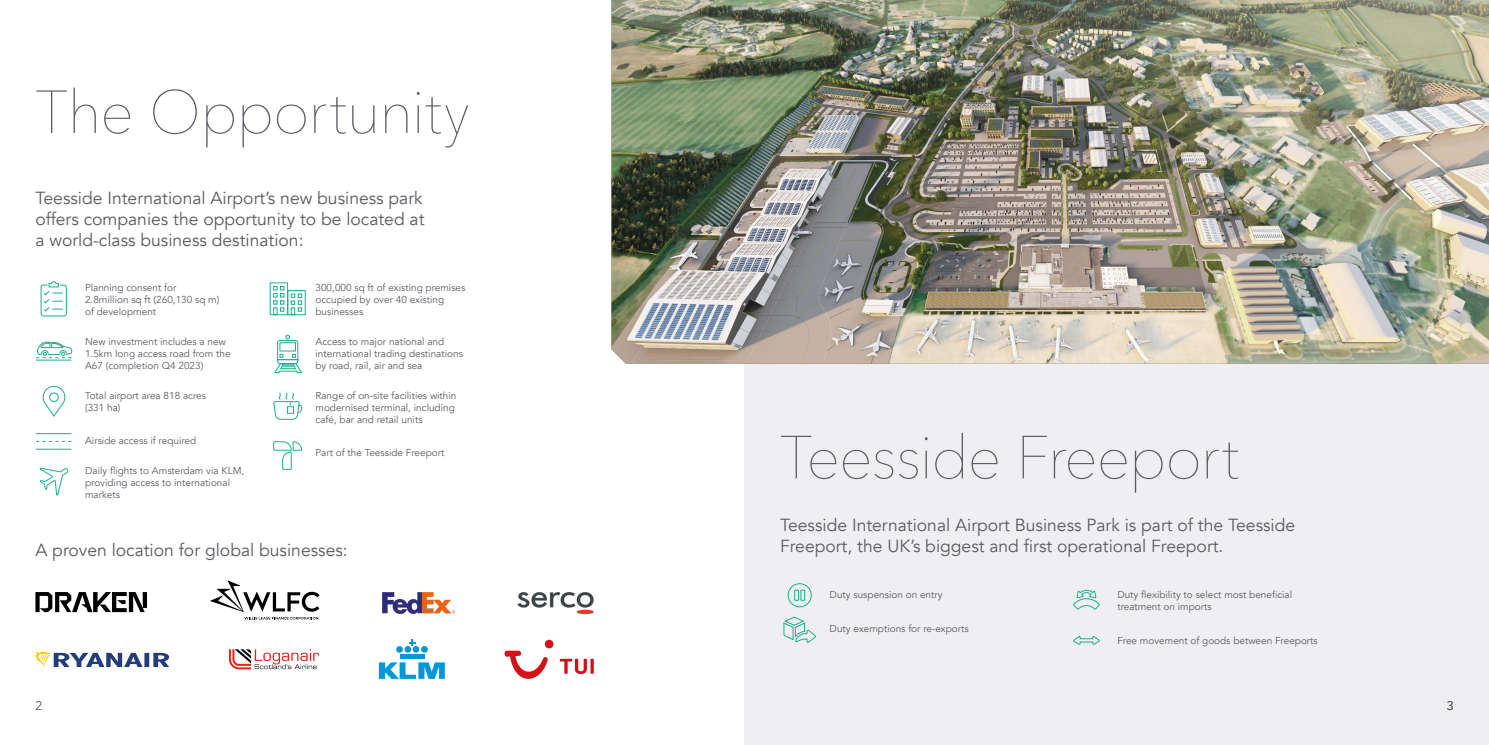
<style>
.page{position:relative;width:1489px;height:745px;background:#fff}
.page>*{position:absolute;margin:0;border:0;box-sizing:border-box;transform-origin:0 0}
.t1{font:200 60px "Avenir Next";letter-spacing:-.02em;color:#5a5c63}
.t2{font:17.5px/21px "Avenir";color:#5a5c63;text-align:justify}
.t3{font:12.5px "Avenir";color:#5a5c63}
.t4{font:10px/12px "Avenir";color:#5a5c63}
</style>
<div class="page">
<div style="left:744px;top:0;width:744px;height:744px;background:#efeff2"></div>
<img style="left:611px;top:0;width:877px;height:363px">
<svg style="left:210px;top:580px;width:109px;height:39px"></svg>
<img style="left:383px;top:592px;width:72px;height:20px">
<img style="left:518px;top:592px;width:76px;height:22px">
<svg style="left:35px;top:592px;width:112px;height:19px"></svg>
<svg style="left:273px;top:441px;width:29px;height:28px"></svg>
<svg style="left:40px;top:281px;width:27px;height:35px"></svg>
<hr style="left:36px;top:433px;width:35px;height:1px;background:#1daf8e">
<hr style="left:36px;top:448px;width:35px;height:1px;background:#1daf8e">
<svg style="left:36px;top:441px;width:35px;height:1px"></svg>
<svg style="left:36px;top:341px;width:36px;height:20px"></svg>
<svg style="left:39px;top:467px;width:29px;height:28px"></svg>
<svg style="left:269px;top:282px;width:37px;height:33px"></svg>
<svg style="left:273px;top:392px;width:29px;height:27px"></svg>
<svg style="left:42px;top:385px;width:23px;height:32px"></svg>
<svg style="left:783px;top:616px;width:33px;height:26px"></svg>
<svg style="left:1073px;top:589px;width:27px;height:20px"></svg>
<svg style="left:787px;top:583px;width:24px;height:24px"></svg>
<svg style="left:1073px;top:636px;width:26px;height:9px"></svg>
<div style="left:400px;top:653px;width:24px;height:5px;background:#0097d9"></div>
<svg style="left:396px;top:645px;width:7px;height:7px"></svg>
<svg style="left:404px;top:645px;width:7px;height:7px"></svg>
<svg style="left:412px;top:645px;width:7px;height:7px"></svg>
<svg style="left:421px;top:645px;width:7px;height:7px"></svg>
<svg style="left:379px;top:662px;width:66px;height:16px"></svg>
<svg style="left:409px;top:639px;width:6px;height:6px"></svg>
<svg style="left:35px;top:651px;width:134px;height:15px"></svg>
<svg style="left:559px;top:658px;width:35px;height:15px"></svg>
<svg style="left:504px;top:650px;width:44px;height:28px"></svg>
<div style="left:545px;top:639px;width:8px;height:9px;background:#d41118;border-radius:50%"></div>
<svg style="left:229px;top:649px;width:90px;height:20px"></svg>
<svg style="left:274px;top:334px;width:28px;height:39px"></svg>
<h1 class="t1" style="left:35px;top:61px;width:435px">The Opportunity</h1>
<h2 class="t2" style="left:35px;top:187px;width:390px">Teesside International Airport’s new business park offers companies the opportunity to be located at a world-class business destination:</h2>
<p class="t4" style="left:85px;top:282px;width:136px">Planning consent for<br>2.8million sq ft (260,130 sq m) of development</p>
<p class="t4" style="left:85px;top:335px;width:147px">New investment includes a new<br>1.5km long access road from the<br>A67 (completion Q4 2023)</p>
<p class="t4" style="left:85px;top:389px;width:122px">Total airport area 818 acres (331 ha)</p>
<p class="t4" style="left:85px;top:434px;width:113px">Airside access if required</p>
<p class="t4" style="left:85px;top:464px;width:161px">Daily flights to Amsterdam via KLM, providing access to international markets</p>
<p class="t4" style="left:315px;top:282px;width:151px">300,000 sq ft of existing premises occupied by over 40 existing businesses</p>
<p class="t4" style="left:315px;top:335px;width:149px">Access to major national and international trading destinations by road, rail, air and sea</p>
<p class="t4" style="left:315px;top:389px;width:142px">Range of on-site facilities within modernised terminal, including café, bar and retail units</p>
<p class="t4" style="left:315px;top:446px;width:130px">Part of the Teesside Freeport</p>
<h2 class="t2" style="left:35px;top:539px;width:314px">A proven location for global businesses:</h2>
<p class="t3" style="left:35px;top:697px;width:8px">2</p>
<h1 class="t1" style="left:780px;top:406px;width:461px">Teesside Freeport</h1>
<h2 class="t2" style="left:780px;top:514px;width:516px">Teesside International Airport Business Park is part of the Teesside<br>Freeport, the UK’s biggest and first operational Freeport.</h2>
<p class="t4" style="left:829px;top:588px;width:114px">Duty suspension on entry</p>
<p class="t4" style="left:829px;top:622px;width:141px">Duty exemptions for re-exports</p>
<p class="t4" style="left:1117px;top:588px;width:176px">Duty flexibility to select most beneficial treatment on imports</p>
<p class="t4" style="left:1117px;top:634px;width:202px">Free movement of goods between Freeports</p>
<p class="t3" style="left:1446px;top:697px;width:8px">3</p>
</div>
